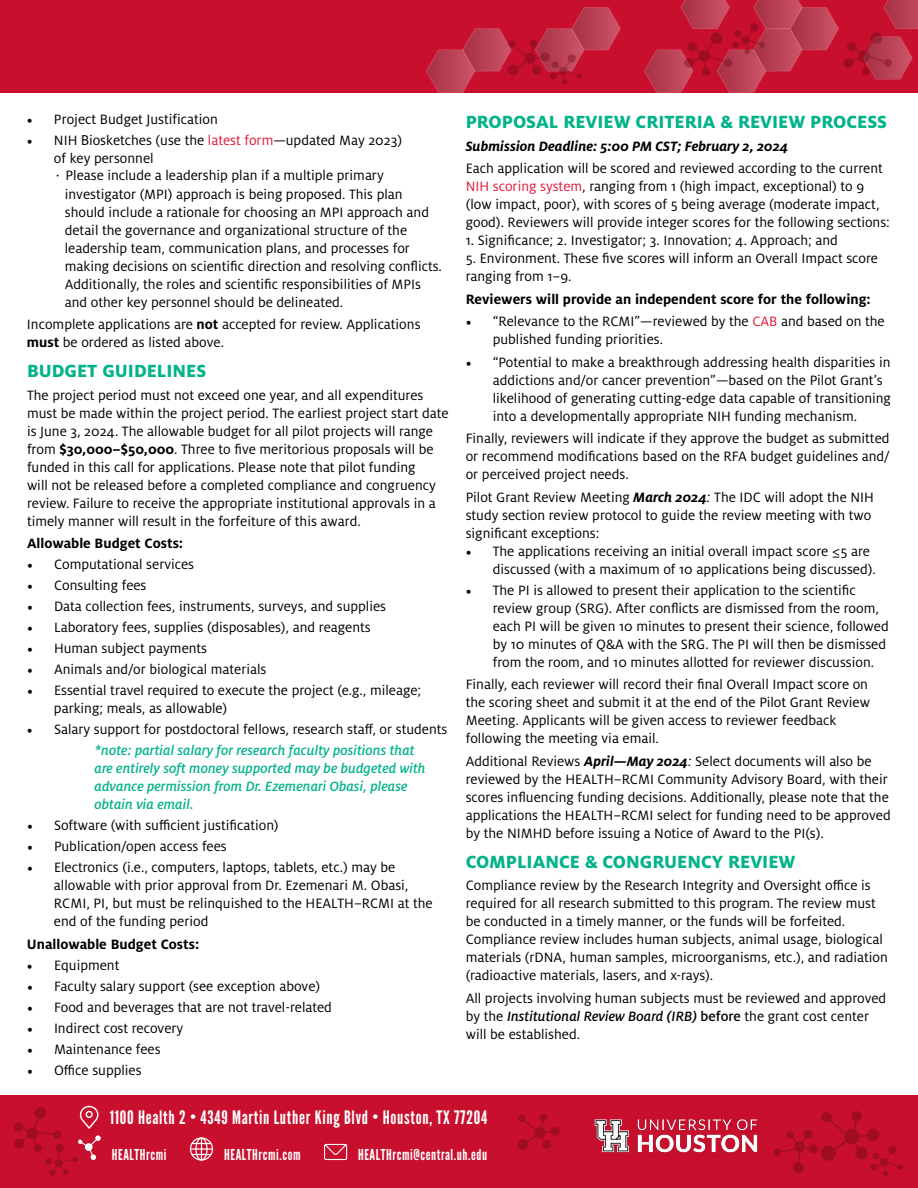
<style>
.page{position:relative;width:918px;height:1188px;background:#fff}
.page>*{position:absolute;margin:0;border:0;box-sizing:border-box;transform-origin:0 0}
.t1{font:800 19.5px "Milo OT";color:#00b388}
.t2{font:18.6px "League Gothic";letter-spacing:.04em;color:#fff}
.t3{font:15px/18px "Milo OT";color:#000}
.t4{font:italic 500 15px/18px "Milo OT";color:#00b388}
.t5{font:700 15px "Milo OT";color:#000}
.t6{font:15px "League Gothic";letter-spacing:.04em;color:#fff}
.t7{font:italic 700 15px "Milo OT";color:#000}
.s1{font-family:"Minion Pro"}
.s2{font-family:"Adobe Clean";font-stretch:semi-condensed}
.s3{color:#e31837}
.s4{font-weight:700}
.s5{font-weight:500;font-style:italic;color:#00b388}
.s6{font-weight:700;font-style:italic}
.s7{font-style:italic}
.s8{font-weight:500;font-style:italic}
.s9{font-weight:500}
</style>
<div class="page">
<div style="left:0;top:0;width:918px;height:93px;background:#c8102e"></div>
<img style="left:426px;top:0;width:492px;height:92px">
<svg style="left:843px;top:32px;width:50px;height:44px"></svg>
<svg style="left:508px;top:40px;width:75px;height:45px"></svg>
<svg style="left:683px;top:23px;width:82px;height:53px"></svg>
<div style="left:0;top:1095px;width:918px;height:93px;background:#c8102e"></div>
<img style="left:594px;top:1119px;width:164px;height:34px">
<svg style="left:518px;top:1114px;width:42px;height:36px"></svg>
<svg style="left:773px;top:1111px;width:130px;height:65px"></svg>
<svg style="left:13px;top:1105px;width:88px;height:71px"></svg>
<svg style="left:324px;top:1144px;width:23px;height:16px"></svg>
<svg style="left:190px;top:1137px;width:23px;height:24px"></svg>
<p class="t3" style="left:27px;top:110px;width:192px"><span class="s1">•</span> Project Budget Justification</p>
<p class="t3" style="left:54px;top:131px;width:350px;text-indent:-27px"><span class="s1">•</span> NIH <span class="s2">B</span>iosketches (use the <span class="s3">latest form</span>—updated May 2023) of key personnel<br>⋅ Please include a leadership plan if a multiple primary</p>
<p class="t3" style="left:65px;top:185px;width:379px">investigator (MPI) approach is being proposed. This plan should include a rationale for choosing an MPI approach and detail the governance and organizational structure of the leadership team, communication plans, and processes for making decisions on scientific direction and resolving conflicts.<br>Additionally, the roles and scientific responsibilities of MPIs and other key personnel should be delineated.</p>
<p class="t3" style="left:27px;top:316px;width:395px">Incomplete applications are <span class="s4">not</span> accepted for review. Applications <span class="s4">must</span> be ordered as listed above.</p>
<h1 class="t1" style="left:27px;top:360px;width:181px">BUDGET GUIDELINES</h1>
<p class="t3" style="left:27px;top:386px;width:423px">The project period must not exceed one year, and all expenditures must be made within the project period. The earliest project start date is June 3, 2024. The allowable budget for all pilot projects will range from <span class="s4">$30,000–$50,000</span>. Three to five meritorious proposals will be funded in this call for applications. Please note that pilot funding<br>will not be released before a completed compliance and congruency review. Failure to receive the appropriate institutional approvals in a timely manner will result in the forfeiture of this award.</p>
<p class="t5" style="left:27px;top:535px;width:158px">Allowable Budget Costs:</p>
<p class="t3" style="left:27px;top:556px;width:169px"><span class="s1">•</span> Computational services</p>
<p class="t3" style="left:27px;top:577px;width:121px"><span class="s1">•</span> Consulting fees</p>
<p class="t3" style="left:27px;top:598px;width:361px"><span class="s1">•</span> Data collection fees, instruments, surveys, and supplies</p>
<p class="t3" style="left:27px;top:619px;width:345px"><span class="s1">•</span> Laboratory fees, supplies (disposables), and reagents</p>
<p class="t3" style="left:27px;top:640px;width:182px"><span class="s1">•</span> Human subject payments</p>
<p class="t3" style="left:27px;top:661px;width:241px"><span class="s1">•</span> Animals and/or biological materials</p>
<p class="t3" style="left:54px;top:682px;width:369px;text-indent:-27px"><span class="s1">•</span> Essential travel required to execute the project (e.g., mileage; parking; meals, as allowable)</p>
<p class="t3" style="left:94px;top:719px;width:354px;line-height:21px;text-indent:-68px"><span class="s1">•</span> Salary support for postdoctoral fellows, research staff, or students <span class="s5">*note: partial salary for research faculty positions that</span></p>
<p class="t4" style="left:94px;top:760px;width:333px">are entirely soft money supported may be budgeted with advance permission from Dr. Ezemenari Obasi, please obtain via email.</p>
<p class="t3" style="left:27px;top:817px;width:253px"><span class="s1">•</span> Software (with sufficient justification)</p>
<p class="t3" style="left:27px;top:838px;width:201px"><span class="s1">•</span> Publication/open access fees</p>
<p class="t3" style="left:54px;top:859px;width:380px;text-indent:-27px"><span class="s1">•</span> Electronics (i.e., computers, laptops, tablets, etc.) may be allowable with prior approval from Dr. Ezemenari M. Obasi, RCMI, PI, but must be relinquished to the HEALTH–RCMI at the end of the funding period</p>
<p class="t5" style="left:27px;top:936px;width:174px">Unallowable Budget Costs:</p>
<p class="t3" style="left:27px;top:956px;width:94px"><span class="s1">•</span> Equipment</p>
<p class="t3" style="left:27px;top:977px;width:295px"><span class="s1">•</span> Faculty salary support (see exception above)</p>
<p class="t3" style="left:27px;top:998px;width:307px"><span class="s1">•</span> Food and beverages that are not travel-related</p>
<p class="t3" style="left:27px;top:1019px;width:158px"><span class="s1">•</span> Indirect cost recovery</p>
<p class="t3" style="left:27px;top:1040px;width:135px"><span class="s1">•</span> Maintenance fees</p>
<p class="t3" style="left:27px;top:1061px;width:116px"><span class="s1">•</span> Office supplies</p>
<h1 class="t1" style="left:466px;top:111px;width:423px">PROPOSAL REVIEW CRITERIA &amp; REVIEW PROCESS</h1>
<p class="t7" style="left:466px;top:138px;width:324px">Submission Deadline: 5:00 PM CST; February 2, 2024</p>
<p class="t3" style="left:466px;top:160px;width:426px">Each application will be scored and reviewed according to the current <span class="s3">NIH scoring system</span>, ranging from 1 (high impact, exceptional) to 9 (low impact, poor), with scores of 5 being average (moderate impact, good). Reviewers will provide integer scores for the following sections:</p>
<p class="t3" style="left:466px;top:232px;width:374px">1. Significance; 2. Investigator; 3. Innovation; 4. Approach; and</p>
<p class="t3" style="left:466px;top:250px;width:414px">5. Environment. These five scores will inform an Overall Impact score ranging from 1–9.</p>
<p class="t5" style="left:466px;top:291px;width:407px">Reviewers will provide an independent score for the following:</p>
<p class="t3" style="left:493px;top:313px;width:394px;text-indent:-27px"><span class="s1">•</span> “Relevance to the RCMI”—reviewed by the <span class="s3">CAB</span> and based on the published funding priorities.</p>
<p class="t3" style="left:493px;top:353px;width:400px;text-indent:-27px"><span class="s1">•</span> “Potential to make a breakthrough addressing health disparities in addictions and/or cancer prevention”—based on the Pilot Grant’s likelihood of generating cutting-edge data capable of transitioning into a developmentally appropriate NIH funding mechanism.</p>
<p class="t3" style="left:466px;top:430px;width:426px;text-align:justify">Finally, reviewers will indicate if they approve the budget as submitted or recommend modifications based on the RFA budget guidelines and/ or perceived project needs.</p>
<p class="t3" style="left:466px;top:488px;width:410px">Pilot Grant Review Meeting <span class="s6">March 2024</span><span class="s7">:</span> The IDC will adopt the NIH study section review protocol to guide the review meeting with two significant exceptions:</p>
<p class="t3" style="left:493px;top:542px;width:384px;text-indent:-27px"><span class="s1">•</span> The applications receiving an initial overall impact score ≤5 are discussed (with a maximum of 10 applications being discussed).</p>
<p class="t3" style="left:493px;top:581px;width:397px;text-indent:-27px"><span class="s1">•</span> The PI is allowed to present their application to the scientific review group (SRG). After conflicts are dismissed from the room, each PI will be given 10 minutes to present their science, followed by 10 minutes of Q&amp;A with the SRG. The PI will then be dismissed from the room, and 10 minutes allotted for reviewer discussion.</p>
<p class="t3" style="left:466px;top:676px;width:406px">Finally, each reviewer will record their final Overall Impact score on the scoring sheet and submit it at the end of the Pilot Grant Review Meeting. Applicants will be given access to reviewer feedback following the meeting via email.</p>
<p class="t3" style="left:466px;top:752px;width:426px">Additional Reviews <span class="s6">April—May 2024</span><span class="s7">:</span> Select documents will also be reviewed by the HEALTH–RCMI Community Advisory Board, with their scores influencing funding decisions. Additionally, please note that the applications the HEALTH–RCMI select for funding need to be approved by the NIMHD before issuing a Notice of Award to the PI(s).</p>
<h1 class="t1" style="left:466px;top:851px;width:331px">COMPLIANCE &amp; CONGRUENCY REVIEW</h1>
<p class="t3" style="left:466px;top:877px;width:424px">Compliance review by the Research Integrity and Oversight office is required for all research submitted to this program. The review must be conducted in a timely manner, or the funds will be forfeited.<br>Compliance review includes human subjects, animal usage, biological materials (rDNA, human samples, microorganisms, etc.), and radiation (radioactive materials, lasers, and x-rays).</p>
<p class="t3" style="left:466px;top:989px;width:422px">All projects involving human subjects must be reviewed and approved by the <span class="s8">Institutional Review Board (IRB)</span> <span class="s9">before</span> the grant cost center will be established.</p>
<p class="t2" style="left:110px;top:1106px;width:379px">1100 Health 2 • 4349 Martin Luther King Blvd • Houston, TX 77204</p>
<p class="t6" style="left:112px;top:1146px;width:56px">HEALTHrcmi</p>
<p class="t6" style="left:224px;top:1146px;width:78px">HEALTHrcmi.com</p>
<p class="t6" style="left:358px;top:1146px;width:131px">HEALTHrcmi@central.uh.edu</p>
</div>
